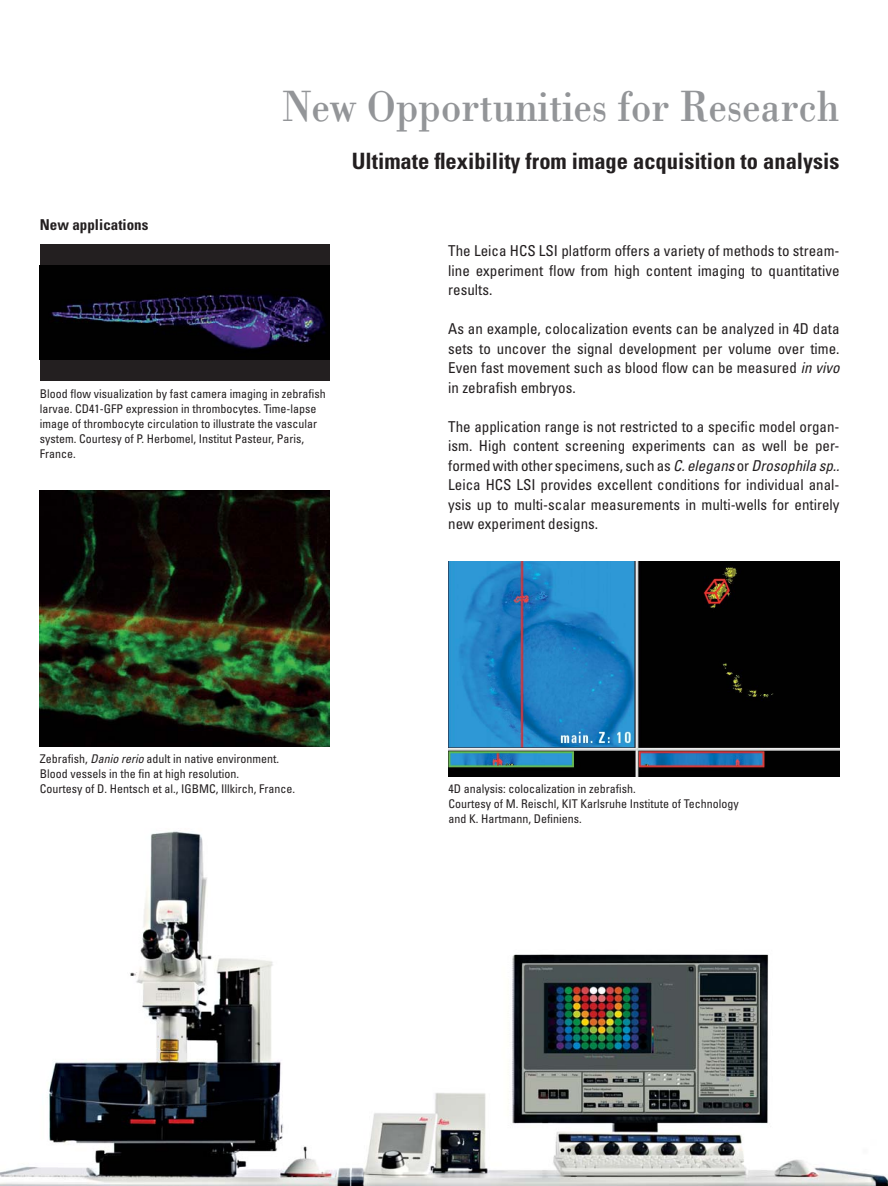
<style>
.page{position:relative;width:888px;height:1186px;background:#fff}
.page>*{position:absolute;margin:0;border:0;box-sizing:border-box;transform-origin:0 0}
.t1{font:45px "Leicana";color:#939598}
.t2{font:700 condensed 22.5px "Univers LT Std";color:#231f20}
.t3{font:condensed 15px/19.5px "Univers LT Std";color:#231f20;text-align:justify}
.t4{font:700 condensed 15px "Univers LT Std";color:#231f20}
.t5{font:condensed 12px/15px "Univers LT Std";color:#231f20}
.s1{font-style:italic}
</style>
<div class="page">
<img style="left:0;top:831px;width:888px;height:354px">
<div style="left:40px;top:244px;width:289px;height:136px;background:#231f20"></div>
<img style="left:40px;top:265px;width:289px;height:94px">
<img style="left:40px;top:491px;width:289px;height:255px">
<img style="left:448px;top:561px;width:391px;height:215px">
<p class="t4" style="left:40px;top:217px;width:110px">New applications</p>
<h1 class="t1" style="left:282px;top:79px;width:558px">New Opportunities for Research</h1>
<h2 class="t2" style="left:352px;top:150px;width:489px">Ultimate flexibility from image acquisition to analysis</h2>
<p class="t5" style="left:40px;top:386px;width:287px">Blood flow visualization by fast camera imaging in zebrafish larvae. CD41-GFP expression in thrombocytes. Time-lapse image of thrombocyte circulation to illustrate the vascular system. Courtesy of P. Herbomel, Institut Pasteur, Paris, France.</p>
<p class="t5" style="left:40px;top:752px;width:257px">Zebrafish, <span class="s1">Danio rerio</span> adult in native environment.<br>Blood vessels in the fin at high resolution.<br>Courtesy of D. Hentsch et al., IGBMC, Illkirch, France.</p>
<p class="t3" style="left:448px;top:242px;width:393px">The Leica HCS LSI platform offers a variety of methods to stream&shy;line experiment flow from high content imaging to quantitative results.</p>
<p class="t3" style="left:448px;top:320px;width:393px">As an example, colocalization events can be analyzed in 4D data sets to uncover the signal development per volume over time.<br>Even fast movement such as blood flow can be measured <span class="s1">in vivo </span>in zebrafish embryos.</p>
<p class="t3" style="left:448px;top:417px;width:393px">The application range is not restricted to a specific model organ&shy;ism. High content screening experiments can as well be per - formed with other specimens, such as <span class="s1">C. elegans</span> or <span class="s1">Drosophila sp..<br></span>Leica HCS LSI provides excellent conditions for individual anal&shy;ysis up to multi-scalar measurements in multi-wells for entirely new experiment designs.</p>
<p class="t5" style="left:448px;top:782px;width:292px">4D analysis: colocalization in zebrafish.<br>Courtesy of M. Reischl, KIT Karlsruhe Institute of Technology and K. Hartmann, Definiens.</p>
</div>
